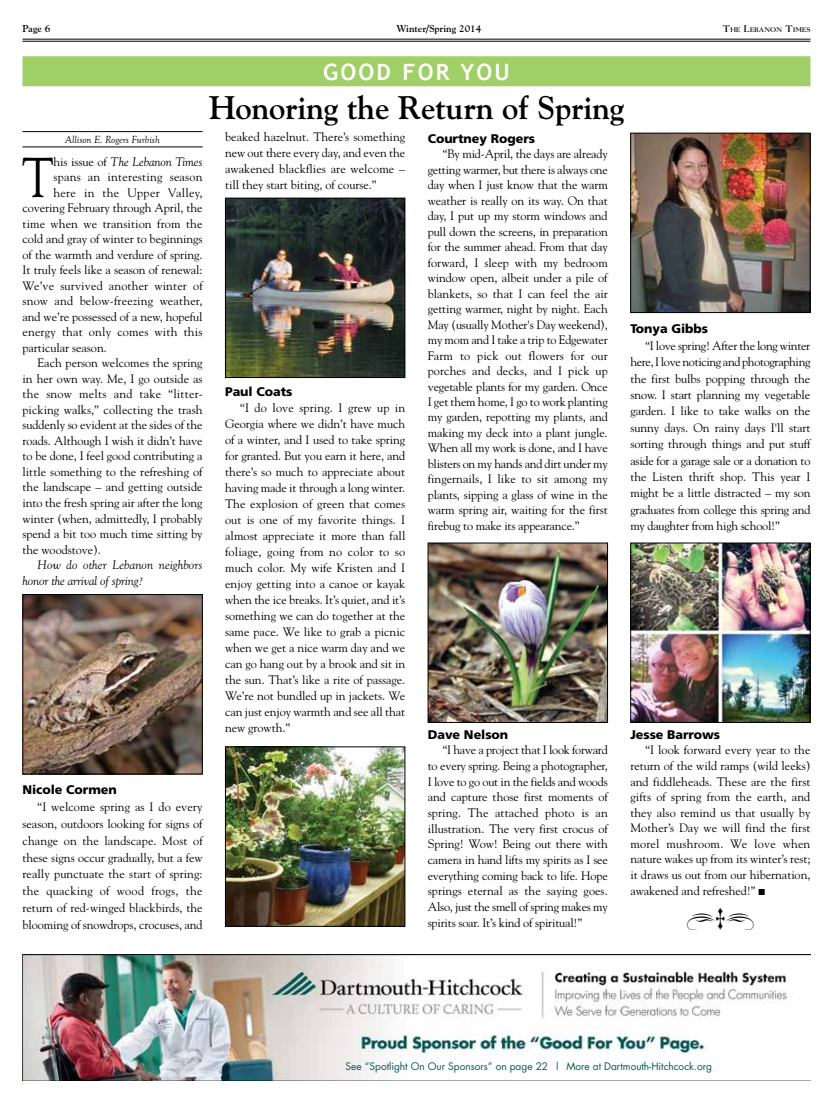
<style>
.page{position:relative;width:833px;height:1103px;background:#fff}
.page>*{position:absolute;margin:0;border:0;box-sizing:border-box;transform-origin:0 0}
.t1{font:55.88px "Goudy";color:#000;scale:.85 1}
.t2{font:700 32.5px "Goudy";letter-spacing:-.01em;color:#000}
.t3{font:700 22.5px "Trebuchet MS";color:#fff}
.t4{font:900 12.5px "Frutiger";letter-spacing:-.005em;color:#000}
.t5{font:12.25px/15.5px "Goudy";letter-spacing:-.005em;color:#000;text-align:justify}
.t6{font:12.25px "Goudy";letter-spacing:.015em;color:#000}
.t7{font:italic 12.25px/15.5px "Goudy";letter-spacing:-.005em;color:#000}
.t8{font:12.25px "Goudy";letter-spacing:.02em;color:#000}
.t9{font:12.25px "Goudy";letter-spacing:.025em;color:#000}
.t10{font:italic 10.62px "Goudy Old Style T";letter-spacing:-.005em;color:#000}
.t11{font:10.12px "Futura";color:#005a57}
.t12{font:700 10px "Goudy";color:#000}
.t13{font:300 7.88px "Grail";letter-spacing:.03em;color:#000}
.s1{font-size:11.25px}
.s2{font-style:normal}
</style>
<div class="page">
<hr style="left:22px;top:39px;width:788px;height:1px;background:#000">
<hr style="left:22px;top:41px;width:788px;height:1px;background:#000">
<hr style="left:22px;top:131px;width:180px;height:1px;background:#000">
<hr style="left:22px;top:147px;width:180px;height:1px;background:#000">
<div style="left:22px;top:56px;width:788px;height:30px;background:#a0cf67"></div>
<img style="left:24px;top:596px;width:176px;height:176px">
<div style="left:22px;top:594px;width:180px;height:180px;border:1px solid #000"></div>
<img style="left:430px;top:544px;width:176px;height:176px">
<div style="left:428px;top:542px;width:180px;height:180px;border:1px solid #000"></div>
<img style="left:632px;top:135px;width:176px;height:176px">
<div style="left:630px;top:133px;width:180px;height:180px;border:1px solid #000"></div>
<img style="left:227px;top:200px;width:176px;height:176px">
<div style="left:225px;top:198px;width:180px;height:180px;border:1px solid #000"></div>
<img style="left:632px;top:544px;width:176px;height:176px">
<div style="left:630px;top:542px;width:180px;height:180px;border:1px solid #000"></div>
<img style="left:227px;top:748px;width:176px;height:176px">
<div style="left:225px;top:746px;width:180px;height:180px;border:1px solid #000"></div>
<img style="left:22px;top:954px;width:788px;height:126px">
<p class="t12" style="left:22px;top:23px;width:29px">Page 6</p>
<p class="t12" style="left:396px;top:23px;width:86px">Winter/Spring 2014</p>
<p class="t13" style="left:722px;top:26px;width:89px"><span class="s1">T</span>HE <span class="s1">L</span>EBANON <span class="s1">T</span>IMES</p>
<h3 class="t3" style="left:323px;top:58px;width:35px">GOOD</h3>
<h3 class="t3" style="left:402px;top:58px;width:91px">FOR YOU</h3>
<h2 class="t2" style="left:209px;top:88px;width:417px">Honoring the Return of Spring</h2>
<p class="t10" style="left:65px;top:134px;width:96px">Allison E. Rogers Furbish</p>
<h1 class="t1" style="left:22px;top:143px;width:39px">T</h1>
<p class="t7" style="left:53px;top:154px;width:151px"><span class="s2">his issue of</span> The Lebanon Times</p>
<p class="t8" style="left:53px;top:169px;width:151px">spans an interesting season</p>
<p class="t9" style="left:53px;top:185px;width:151px">here in the Upper Valley,</p>
<p class="t5" style="left:22px;top:200px;width:182px">covering February through April, the</p>
<p class="t5" style="left:22px;top:215px;width:181px">time when we transition from the</p>
<p class="t5" style="left:22px;top:231px;width:182px">cold and gray of winter to beginnings</p>
<p class="t5" style="left:22px;top:246px;width:182px">of the warmth and verdure of spring.</p>
<p class="t5" style="left:22px;top:262px;width:181px">It truly feels like a season of renewal:</p>
<p class="t6" style="left:22px;top:278px;width:182px">We’ve survived another winter of</p>
<p class="t6" style="left:22px;top:293px;width:181px">snow and below-freezing weather,</p>
<p class="t5" style="left:22px;top:308px;width:182px">and we’re possessed of a new, hopeful</p>
<p class="t6" style="left:22px;top:324px;width:181px">energy that only comes with this</p>
<p class="t5" style="left:22px;top:339px;width:86px">particular season.</p>
<p class="t5" style="left:37px;top:355px;width:167px">Each person welcomes the spring</p>
<p class="t5" style="left:22px;top:370px;width:182px">in her own way. Me, I go outside as</p>
<p class="t8" style="left:22px;top:386px;width:182px">the snow melts and take “litter-</p>
<p class="t5" style="left:22px;top:401px;width:182px">picking walks,” collecting the trash</p>
<p class="t5" style="left:22px;top:417px;width:182px">suddenly so evident at the sides of the</p>
<p class="t5" style="left:22px;top:432px;width:181px">roads. Although I wish it didn’t have</p>
<p class="t5" style="left:22px;top:448px;width:181px">to be done, I feel good contributing a</p>
<p class="t5" style="left:22px;top:463px;width:182px">little something to the refreshing of</p>
<p class="t5" style="left:22px;top:479px;width:181px">the landscape – and getting outside</p>
<p class="t5" style="left:22px;top:494px;width:181px">into the fresh spring air after the long</p>
<p class="t5" style="left:22px;top:510px;width:182px">winter (when, admittedly, I probably</p>
<p class="t5" style="left:22px;top:525px;width:182px">spend a bit too much time sitting by</p>
<p class="t5" style="left:22px;top:541px;width:80px">the woodstove).</p>
<p class="t7" style="left:22px;top:557px;width:182px;text-indent:15px">How do other Lebanon neighbors honor the arrival of spring?</p>
<p class="t4" style="left:22px;top:782px;width:96px">Nicole Cormen</p>
<p class="t5" style="left:22px;top:798px;width:182px;line-height:16.8px;text-indent:15px">“I welcome spring as I do every season, outdoors looking for signs of change on the landscape. Most of these signs occur gradually, but a few really punctuate the start of spring: the quacking of wood frogs, the return of red-winged blackbirds, the blooming of snowdrops, crocuses, and</p>
<p class="t5" style="left:225px;top:128px;width:182px;line-height:15.9px">beaked hazelnut. There’s something new out there every day, and even the awakened blackflies are welcome – till they start biting, of course.”</p>
<p class="t4" style="left:225px;top:383px;width:69px">Paul Coats</p>
<p class="t5" style="left:225px;top:399px;width:182px;line-height:16px;text-indent:15px">“I do love spring. I grew up in Georgia where we didn’t have much of a winter, and I used to take spring for granted. But you earn it here, and there’s so much to appreciate about having made it through a long winter.<br>The explosion of green that comes out is one of my favorite things. I almost appreciate it more than fall foliage, going from no color to so much color. My wife Kristen and I enjoy getting into a canoe or kayak when the ice breaks. It’s quiet, and it’s something we can do together at the same pace. We like to grab a picnic when we get a nice warm day and we can go hang out by a brook and sit in the sun. That’s like a rite of passage.<br>We’re not bundled up in jackets. We can just enjoy warmth and see all that new growth.”</p>
<p class="t4" style="left:428px;top:131px;width:109px">Courtney Rogers</p>
<p class="t5" style="left:427px;top:146px;width:182px;text-indent:15px">“By mid-April, the days are already getting warmer, but there is always one day when I just know that the warm weather is really on its way. On that day, I put up my storm windows and pull down the screens, in preparation for the summer ahead. From that day forward, I sleep with my bedroom window open, albeit under a pile of blankets, so that I can feel the air getting warmer, night by night. Each May (usually Mother's Day weekend), my mom and I take a trip to Edgewater Farm to pick out flowers for our porches and decks, and I pick up vegetable plants for my garden. Once I get them home, I go to work planting my garden, repotting my plants, and making my deck into a plant jungle.<br>When all my work is done, and I have blisters on my hands and dirt under my fingernails, I like to sit among my plants, sipping a glass of wine in the warm spring air, waiting for the first firebug to make its appearance.”</p>
<p class="t4" style="left:630px;top:321px;width:79px">Tonya Gibbs</p>
<p class="t5" style="left:630px;top:337px;width:182px;line-height:16.4px;text-indent:15px">“I love spring! After the long winter here, I love noticing and photographing the first bulbs popping through the snow. I start planning my vegetable garden. I like to take walks on the sunny days. On rainy days I'll start sorting through things and put stuff aside for a garage sale or a donation to the Listen thrift shop. This year I might be a little distracted – my son graduates from college this spring and my daughter from high school!”</p>
<p class="t4" style="left:428px;top:726px;width:82px">Dave Nelson</p>
<p class="t5" style="left:427px;top:742px;width:182px;text-indent:15px">“I have a project that I look forward to every spring. Being a photographer, I love to go out in the fields and woods and capture those first moments of spring. The attached photo is an illustration. The very first crocus of Spring! Wow! Being out there with camera in hand lifts my spirits as I see everything coming back to life. Hope springs eternal as the saying goes.<br>Also, just the smell of spring makes my spirits soar. It’s kind of spiritual!”</p>
<p class="t4" style="left:630px;top:726px;width:91px">Jesse Barrows</p>
<p class="t5" style="left:630px;top:742px;width:182px;text-indent:15px">“I look forward every year to the return of the wild ramps (wild leeks) and fiddleheads. These are the first gifts of spring from the earth, and they also remind us that usually by Mother’s Day we will find the first morel mushroom. We love when nature wakes up from its winter’s rest; it draws us out from our hibernation, awakened and refreshed!” ■</p>
<p class="t11" style="left:345px;top:1059px;width:368px">See “Spotlight On Our Sponsors” on page 22 | More at Dartmouth-Hitchcock.org</p>
</div>
